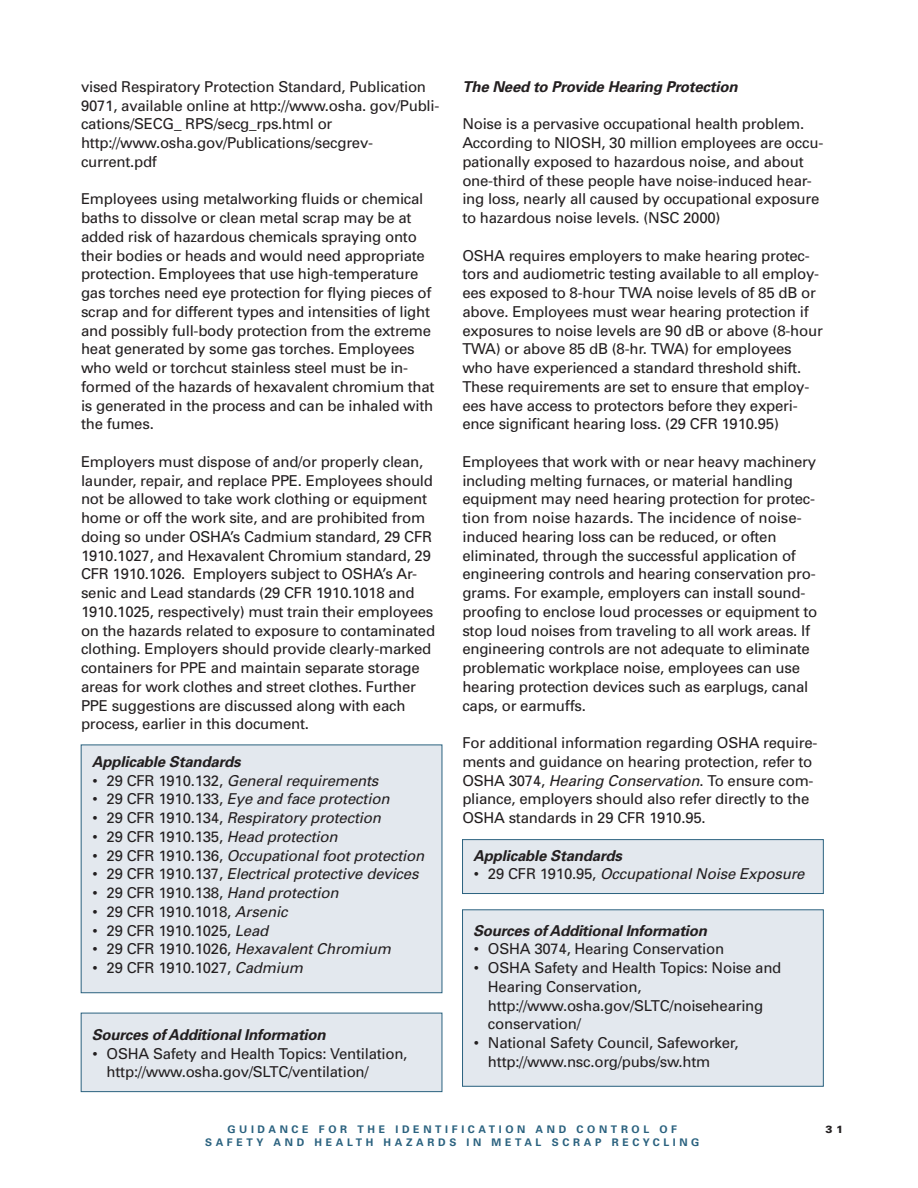
<style>
.page{position:relative;width:918px;height:1188px;background:#fff}
.page>*{position:absolute;margin:0;border:0;box-sizing:border-box;transform-origin:0 0}
.t1{font:15px/18.8px "Univers";letter-spacing:-.015em;color:#231f20}
.t2{font:italic 15px "Univers";letter-spacing:-.01em;color:#231f20}
.t3{font:italic 700 15px "Univers";letter-spacing:-.01em;color:#231f20}
.t4{font:700 10.5px/12.6px "Univers";letter-spacing:.35em;color:#2b627f;text-align:center}
.t5{font:900 10.5px "Univers";color:#231f20}
.s1{font-style:normal}
.s2{font-style:italic}
</style>
<div class="page">
<div style="left:463px;top:910px;width:360px;height:176px;background:#e3e8ee"></div>
<div style="left:462px;top:910px;width:362px;height:176px;border:1px solid #2b627f"></div>
<div style="left:463px;top:840px;width:360px;height:53px;background:#e3e8ee"></div>
<div style="left:462px;top:839px;width:362px;height:55px;border:1px solid #2b627f"></div>
<div style="left:81px;top:1013px;width:361px;height:78px;background:#e3e8ee"></div>
<div style="left:81px;top:1013px;width:361px;height:79px;border:1px solid #2b627f"></div>
<div style="left:81px;top:745px;width:361px;height:248px;background:#e3e8ee"></div>
<p class="t1" style="left:81px;top:78px;width:360px">vised Respiratory Protection Standard, Publication 9071, available online at http://www.osha. gov/Publi&shy;cations/SECG_ RPS/secg_rps.html or http://www.osha.gov/Publications/secgrev&shy;current.pdf</p>
<p class="t1" style="left:81px;top:191px;width:355px">Employees using metalworking fluids or chemical baths to dissolve or clean metal scrap may be at added risk of hazardous chemicals spraying onto their bodies or heads and would need appropriate protection. Employees that use high-temperature gas torches need eye protection for flying pieces of scrap and for different types and intensities of light and possibly full-body protection from the extreme heat generated by some gas torches. Employees who weld or torchcut stainless steel must be in&shy;formed of the hazards of hexavalent chromium that is generated in the process and can be inhaled with the fumes.</p>
<p class="t1" style="left:81px;top:453px;width:356px">Employers must dispose of and/or properly clean, launder, repair, and replace PPE. Employees should not be allowed to take work clothing or equipment home or off the work site, and are prohibited from doing so under OSHA’s Cadmium standard, 29 CFR 1910.1027, and Hexavalent Chromium standard, 29<br>CFR 1910.1026. Employers subject to OSHA’s Ar&shy;senic and Lead standards (29 CFR 1910.1018 and 1910.1025, respectively) must train their employees on the hazards related to exposure to contaminated clothing. Employers should provide clearly-marked containers for PPE and maintain separate storage areas for work clothes and street clothes. Further PPE suggestions are discussed along with each process, earlier in this document.</p>
<p class="t3" style="left:92px;top:756px;width:150px">Applicable Standards</p>
<p class="t2" style="left:92px;top:775px;width:288px"><span class="s1">• 29 CFR 1910.132,</span> General requirements</p>
<p class="t2" style="left:92px;top:793px;width:299px"><span class="s1">• 29 CFR 1910.133,</span> Eye and face protection</p>
<p class="t2" style="left:92px;top:812px;width:290px"><span class="s1">• 29 CFR 1910.134,</span> Respiratory protection</p>
<p class="t1" style="left:92px;top:828px;width:247px">• 29 CFR 1910.135, <span class="s2">Head protection</span></p>
<p class="t2" style="left:92px;top:850px;width:334px"><span class="s1">• 29 CFR 1910.136,</span> Occupational foot protection</p>
<p class="t2" style="left:92px;top:868px;width:328px"><span class="s1">• 29 CFR 1910.137,</span> Electrical protective devices</p>
<p class="t1" style="left:92px;top:885px;width:248px">• 29 CFR 1910.138, <span class="s2">Hand protection</span></p>
<p class="t1" style="left:92px;top:903px;width:197px">• 29 CFR 1910.1018, <span class="s2">Arsenic</span></p>
<p class="t1" style="left:92px;top:922px;width:178px">• 29 CFR 1910.1025, <span class="s2">Lead</span></p>
<p class="t2" style="left:92px;top:943px;width:300px"><span class="s1">• 29 CFR 1910.1026,</span> Hexavalent Chromium</p>
<p class="t1" style="left:92px;top:960px;width:212px">• 29 CFR 1910.1027, <span class="s2">Cadmium</span></p>
<p class="t3" style="left:92px;top:1029px;width:235px">Sources of Additional Information</p>
<p class="t1" style="left:107px;top:1045px;width:302px;text-indent:-14px">• OSHA Safety and Health Topics: Ventilation, http://www.osha.gov/SLTC/ventilation/</p>
<p class="t3" style="left:462px;top:81px;width:277px">The Need to Provide Hearing Protection</p>
<p class="t1" style="left:462px;top:116px;width:362px">Noise is a pervasive occupational health problem.<br>According to NIOSH, 30 million employees are occu&shy;pationally exposed to hazardous noise, and about one-third of these people have noise-induced hear&shy;ing loss, nearly all caused by occupational exposure to hazardous noise levels. (NSC 2000)</p>
<p class="t1" style="left:462px;top:247px;width:362px">OSHA requires employers to make hearing protec&shy;tors and audiometric testing available to all employ&shy;ees exposed to 8-hour TWA noise levels of 85 dB or above. Employees must wear hearing protection if exposures to noise levels are 90 dB or above (8-hour TWA) or above 85 dB (8-hr. TWA) for employees who have experienced a standard threshold shift.<br>These requirements are set to ensure that employ&shy;ees have access to protectors before they experi&shy;ence significant hearing loss. (29 CFR 1910.95)</p>
<p class="t1" style="left:462px;top:453px;width:357px">Employees that work with or near heavy machinery including melting furnaces, or material handling equipment may need hearing protection for protec&shy;tion from noise hazards. The incidence of noise&shy;induced hearing loss can be reduced, or often eliminated, through the successful application of engineering controls and hearing conservation pro&shy;grams. For example, employers can install sound&shy;proofing to enclose loud processes or equipment to stop loud noises from traveling to all work areas. If engineering controls are not adequate to eliminate problematic workplace noise, employees can use hearing protection devices such as earplugs, canal caps, or earmuffs.</p>
<p class="t1" style="left:462px;top:735px;width:357px">For additional information regarding OSHA require&shy;ments and guidance on hearing protection, refer to OSHA 3074, <span class="s2">Hearing Conservation</span>. To ensure com&shy;pliance, employers should also refer directly to the OSHA standards in 29 CFR 1910.95.</p>
<p class="t3" style="left:473px;top:850px;width:150px">Applicable Standards</p>
<p class="t2" style="left:474px;top:868px;width:332px"><span class="s1">• 29 CFR 1910.95,</span> Occupational Noise Exposure</p>
<p class="t3" style="left:473px;top:925px;width:235px">Sources of Additional Information</p>
<p class="t1" style="left:474px;top:941px;width:252px">• OSHA 3074, Hearing Conservation</p>
<p class="t1" style="left:488px;top:960px;width:295px;text-indent:-14px">• OSHA Safety and Health Topics: Noise and<br>Hearing Conservation, http://www.osha.gov/SLTC/noisehearing conservation/</p>
<p class="t1" style="left:488px;top:1035px;width:252px;text-indent:-14px">• National Safety Council, Safeworker, http://www.nsc.org/pubs/sw.htm</p>
<p class="t4" style="left:205px;top:1124px;width:496px">GUIDANCE FOR THE IDENTIFICATION AND CONTROL OF<br>SAFETY AND HEALTH HAZARDS IN METAL SCRAP RECYCLING</p>
<p class="t5" style="left:825px;top:1126px;width:19px">3 1</p>
</div>
